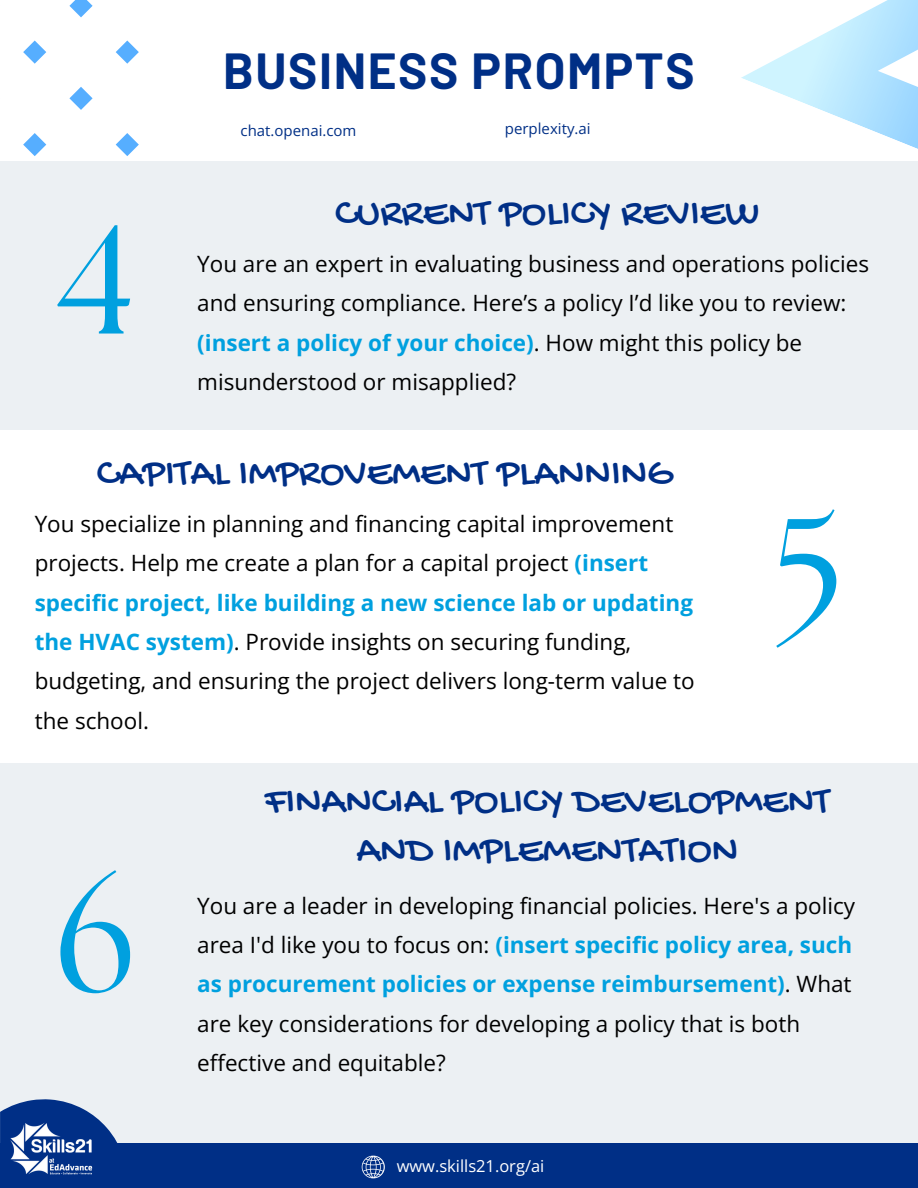
<style>
.page{position:relative;width:918px;height:1188px;background:#fff}
.page>*{position:absolute;margin:0;border:0;box-sizing:border-box;transform-origin:0 0}
.t1{font:153.15px "The Seasons";color:#00a0df}
.t2{font:700 49.5px "Barlow";letter-spacing:.03em;color:#002f86}
.t3{font:40.5px/48.3px "Gochi Hand";color:#002f86;text-align:center}
.t4{font:22.5px/39.3px "Open Sans";color:#000}
.t5{font:16.5px "Open Sans";color:#fff}
.t6{font:15px "Open Sans";color:#002f86}
.s1{font-weight:700;color:#00a0df}
</style>
<div class="page">
<div style="left:0;top:161px;width:918px;height:269px;background:#ecf0f3"></div>
<div style="left:0;top:764px;width:917px;height:392px;background:#ecf0f3"></div>
<div style="left:0;top:1143px;width:918px;height:45px;background:#002f86"></div>
<svg style="left:0;top:1099px;width:118px;height:44px"></svg>
<img style="left:10px;top:1122px;width:85px;height:53px">
<svg style="left:362px;top:1156px;width:23px;height:22px"></svg>
<svg style="left:741px;top:0;width:177px;height:149px"></svg>
<svg style="left:23px;top:41px;width:23px;height:23px"></svg>
<svg style="left:23px;top:133px;width:23px;height:23px"></svg>
<svg style="left:69px;top:0;width:24px;height:17px"></svg>
<svg style="left:69px;top:87px;width:24px;height:23px"></svg>
<svg style="left:116px;top:41px;width:23px;height:23px"></svg>
<svg style="left:116px;top:133px;width:23px;height:23px"></svg>
<h1 class="t1" style="left:56px;top:211px;width:80px">4</h1>
<h2 class="t2" style="left:223px;top:40px;width:473px">BUSINESS PROMPTS</h2>
<p class="t6" style="left:241px;top:120px;width:117px">chat.openai.com</p>
<p class="t6" style="left:505px;top:118px;width:87px">perplexity.ai</p>
<h3 class="t3" style="left:335px;top:192px;width:426px">CURRENT POLICY REVIEW</h3>
<p class="t4" style="left:197px;top:244px;width:673px">You are an expert in evaluating business and operations policies and ensuring compliance. Here’s a policy I’d like you to review: <span class="s1">(insert a policy of your choice)</span>. How might this policy be misunderstood or misapplied?</p>
<h3 class="t3" style="left:97px;top:451px;width:577px">CAPITAL IMPROVEMENT PLANNING</h3>
<p class="t4" style="left:35px;top:504px;width:662px">You specialize in planning and financing capital improvement projects. Help me create a plan for a capital project <span class="s1">(insert specific project, like building a new science lab or updating the HVAC system)</span>. Provide insights on securing funding, budgeting, and ensuring the project delivers long-term value to the school.</p>
<h1 class="t1" style="left:773px;top:504px;width:73px">5</h1>
<h1 class="t1" style="left:55px;top:869px;width:82px">6</h1>
<h3 class="t3" style="left:265px;top:780px;width:567px">FINANCIAL POLICY DEVELOPMENT<br>AND IMPLEMENTATION</h3>
<p class="t4" style="left:197px;top:885px;width:659px">You are a leader in developing financial policies. Here's a policy area I'd like you to focus on: <span class="s1">(insert specific policy area, such as procurement policies or expense reimbursement)</span>. What are key considerations for developing a policy that is both effective and equitable?</p>
<p class="t5" style="left:397px;top:1154px;width:149px">www.skills21.org/ai</p>
</div>
